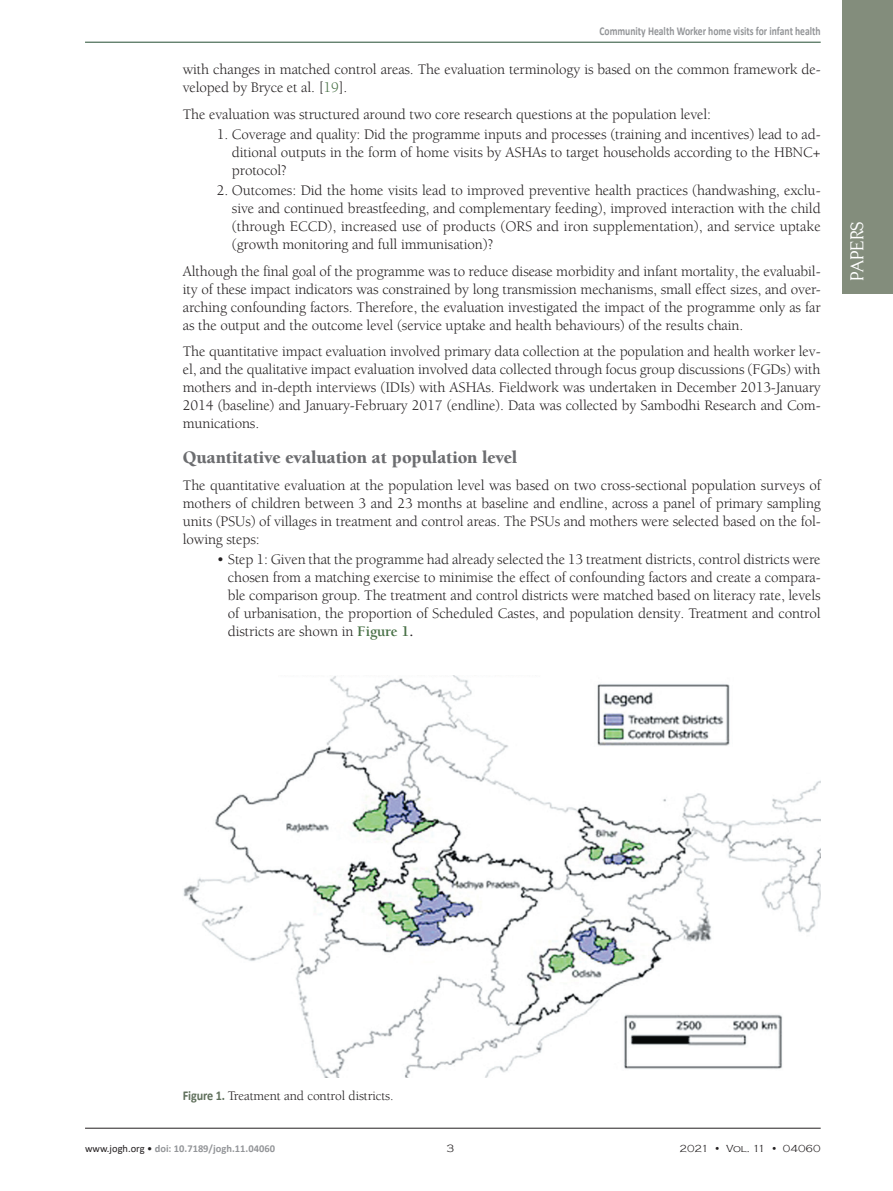
<style>
.page{position:relative;width:893px;height:1191px;background:#fff}
.page>*{position:absolute;margin:0;border:0;box-sizing:border-box;transform-origin:0 0}
.Podnaslovi_PAPERS_2{font:900 18px "Berkeley Std";letter-spacing:-.01em;color:#6c6d70}
.t1{font:18px "Centabel";color:#fff}
.Tekst_Osnovni{font:15px/18px "Berkeley Std";letter-spacing:-.01em;color:#231f20;text-align:justify}
.potpisi_slike{font:13.5px "Berkeley Std";letter-spacing:-.01em;color:#231f20}
.t2{font:700 12px "Calibri";color:#939598;scale:.8 1}
.t3{font:300 10.95px "Copperplate Gothic";color:#231f20}
.t4{font:700 10.5px "Calibri";color:#939598}
.t5{font:300 10.5px "Copperplate Gothic";color:#231f20}
.s1{color:#477045}
.s2{font-weight:700;color:#477045}
.s3{font-weight:700}
.s4{font-family:"Calibri";font-weight:700;color:#5f6f5b}
.s5{font-weight:400;color:#231f20}
</style>
<div class="page">
<hr style="left:85px;top:1128px;width:736px;height:1px;background:#231f20">
<hr style="left:85px;top:42px;width:736px;height:1px;background:#244d32">
<div style="left:842px;top:0;width:51px;height:293px;background:#838d7c"></div>
<img style="left:183px;top:675px;width:638px;height:402px">
<p class="t2" style="left:599px;top:22px;width:278px">Community Health Worker home visits for infant health</p>
<p class="Tekst_Osnovni" style="left:183px;top:61px;width:639px">with changes in matched control areas. The evaluation terminology is based on the common framework de&shy;veloped by Bryce et al. [<span class="s1">19</span>].</p>
<p class="Tekst_Osnovni" style="left:183px;top:105px;width:530px">The evaluation was structured around two core research questions at the population level:</p>
<p class="Tekst_Osnovni" style="left:232px;top:126px;width:590px;text-indent:-15px">1. Coverage and quality: Did the programme inputs and processes (training and incentives) lead to ad&shy;ditional outputs in the form of home visits by ASHAs to target households according to the HBNC+ protocol?</p>
<p class="Tekst_Osnovni" style="left:232px;top:182px;width:590px;text-indent:-15px">2. Outcomes: Did the home visits lead to improved preventive health practices (handwashing, exclu&shy;sive and continued breastfeeding, and complementary feeding), improved interaction with the child (through ECCD), increased use of products (ORS and iron supplementation), and service uptake (growth monitoring and full immunisation)?</p>
<p class="Tekst_Osnovni" style="left:183px;top:262px;width:639px">Although the final goal of the programme was to reduce disease morbidity and infant mortality, the evaluabil&shy;ity of these impact indicators was constrained by long transmission mechanisms, small effect sizes, and over&shy;arching confounding factors. Therefore, the evaluation investigated the impact of the programme only as far as the output and the outcome level (service uptake and health behaviours) of the results chain.</p>
<p class="Tekst_Osnovni" style="left:183px;top:343px;width:639px">The quantitative impact evaluation involved primary data collection at the population and health worker lev&shy;el, and the qualitative impact evaluation involved data collected through focus group discussions (FGDs) with mothers and in-depth interviews (IDIs) with ASHAs. Fieldwork was undertaken in December 2013-January 2014 (baseline) and January-February 2017 (endline). Data was collected by Sambodhi Research and Com&shy;munications.</p>
<p class="Podnaslovi_PAPERS_2" style="left:183px;top:448px;width:336px">Quantitative evaluation at population level</p>
<p class="Tekst_Osnovni" style="left:183px;top:476px;width:640px">The quantitative evaluation at the population level was based on two cross-sectional population surveys of mothers of children between 3 and 23 months at baseline and endline, across a panel of primary sampling units (PSUs) of villages in treatment and control areas. The PSUs and mothers were selected based on the fol&shy;lowing steps:</p>
<p class="Tekst_Osnovni" style="left:228px;top:550px;width:594px;text-indent:-11px">• Step 1: Given that the programme had already selected the 13 treatment districts, control districts were chosen from a matching exercise to minimise the effect of confounding factors and create a compara&shy;ble comparison group. The treatment and control districts were matched based on literacy rate, levels of urbanisation, the proportion of Scheduled Castes, and population density. Treatment and control districts are shown in <span class="s2">Figure 1</span><span class="s3">.</span></p>
<p class="t1" style="left:846px;top:281px;width:61px;rotate:-90deg">PAPERS</p>
<p class="potpisi_slike" style="left:183px;top:1089px;width:212px"><span class="s4">Figure 1.</span> Treatment and control districts.</p>
<p class="t4" style="left:85px;top:1141px;width:191px"><span class="s5">www.jogh.org •</span> doi: 10.7189/jogh.11.04060</p>
<p class="t3" style="left:447px;top:1142px;width:9px">3</p>
<p class="t5" style="left:679px;top:1142px;width:143px">2021 • Vol. 11 • 04060</p>
</div>
